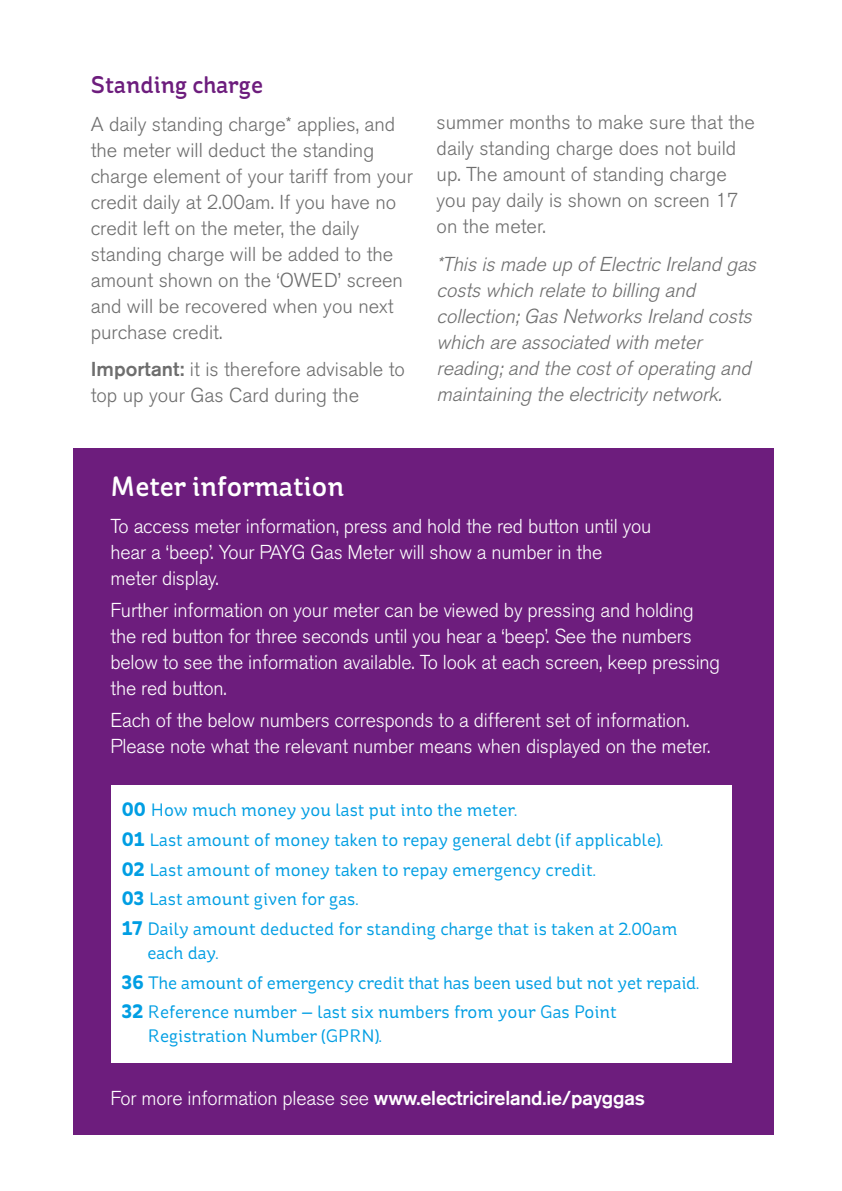
<style>
.page{position:relative;width:842px;height:1191px;background:#fff}
.page>*{position:absolute;margin:0;border:0;box-sizing:border-box;transform-origin:0 0}
.t1{font:500 28px "St Ryde";color:#fff}
.t2{font:500 24px "St Ryde";color:#6d1d7d}
.t3{font:300 20px/26px "Akzidenz Grotesk BE";color:#6e6e6e}
.t4{font:300 20px/26px "Akzidenz Grotesk BE";letter-spacing:-.01em;color:#fff}
.t5{font:italic 300 20px/26px "Akzidenz Grotesk BE";color:#6e6e6e}
.t6{font:500 20px "Akzidenz Grotesk BE";letter-spacing:-.01em;color:#fff}
.t7{font:18px/29.6px "St Ryde";color:#009ee3}
.s1{font-weight:500}
.s2{font-weight:700;font-size:20px}
.s3{font-weight:300}
</style>
<div class="page">
<div style="left:74px;top:448px;width:700px;height:686px;background:#6d1d7d"></div>
<div style="left:111px;top:785px;width:620px;height:278px;background:#fff"></div>
<p class="t2" style="left:91px;top:71px;width:174px">Standing charge</p>
<p class="t3" style="left:91px;top:111px;width:324px">A daily standing charge* applies, and the meter will deduct the standing charge element of your tariff from your credit daily at 2.00am. If you have no credit left on the meter, the daily standing charge will be added to the amount shown on the ‘OWED’ screen and will be recovered when you next purchase credit.</p>
<p class="t3" style="left:91px;top:357px;width:316px"><span class="s1">Important:</span> it is therefore advisable to top up your Gas Card during the</p>
<p class="t3" style="left:437px;top:109px;width:320px">summer months to make sure that the daily standing charge does not build up. The amount of standing charge you pay daily is shown on screen 17 on the meter.</p>
<p class="t5" style="left:437px;top:252px;width:326px">*Thisismade up ofElectric Ireland gas costswhich relate to billing and collection;GasNetworksIreland costs which are associated with meter reading;and the costofoperating and maintaining the electricitynetwork.</p>
<h1 class="t1" style="left:111px;top:470px;width:235px">Meter information</h1>
<p class="t4" style="left:111px;top:514px;width:542px">To access meter information, press and hold the red button until you hear a ‘beep’. Your PAYG Gas Meter will show a number in the meter display.</p>
<p class="t4" style="left:111px;top:597px;width:611px">Further information on your meter can be viewed by pressing and holding the red button for three seconds until you hear a ‘beep’. See the numbers below to see the information available. To look at each screen, keep pressing the red button.</p>
<p class="t4" style="left:111px;top:707px;width:601px">Each of the below numbers corresponds to a different set of information.<br>Please note what the relevant number means when displayed on the meter.</p>
<p class="t7" style="left:122px;top:795px;width:557px"><span class="s2">00</span> How much money you last put into the meter.<br><span class="s2">01</span> Last amount of money taken to repay general debt (if applicable).<br><span class="s2">02</span> Last amount of money taken to repay emergency credit.<br><span class="s2">03</span> Last amount given for gas.<br><span class="s2">17</span> Daily amount deducted for standing charge that is taken at 2.00am</p>
<p class="t7" style="left:122px;top:938px;width:579px;text-indent:25px">each day.<br><span class="s2">36</span> The amount of emergency credit that has been used but not yet repaid.<br><span class="s2">32</span> Reference number — last six numbers from your Gas Point</p>
<p class="t7" style="left:148px;top:1021px;width:236px">Registration Number (GPRN).</p>
<p class="t6" style="left:111px;top:1085px;width:536px"><span class="s3">For more information please see</span> www.electricireland.ie/payggas</p>
</div>
